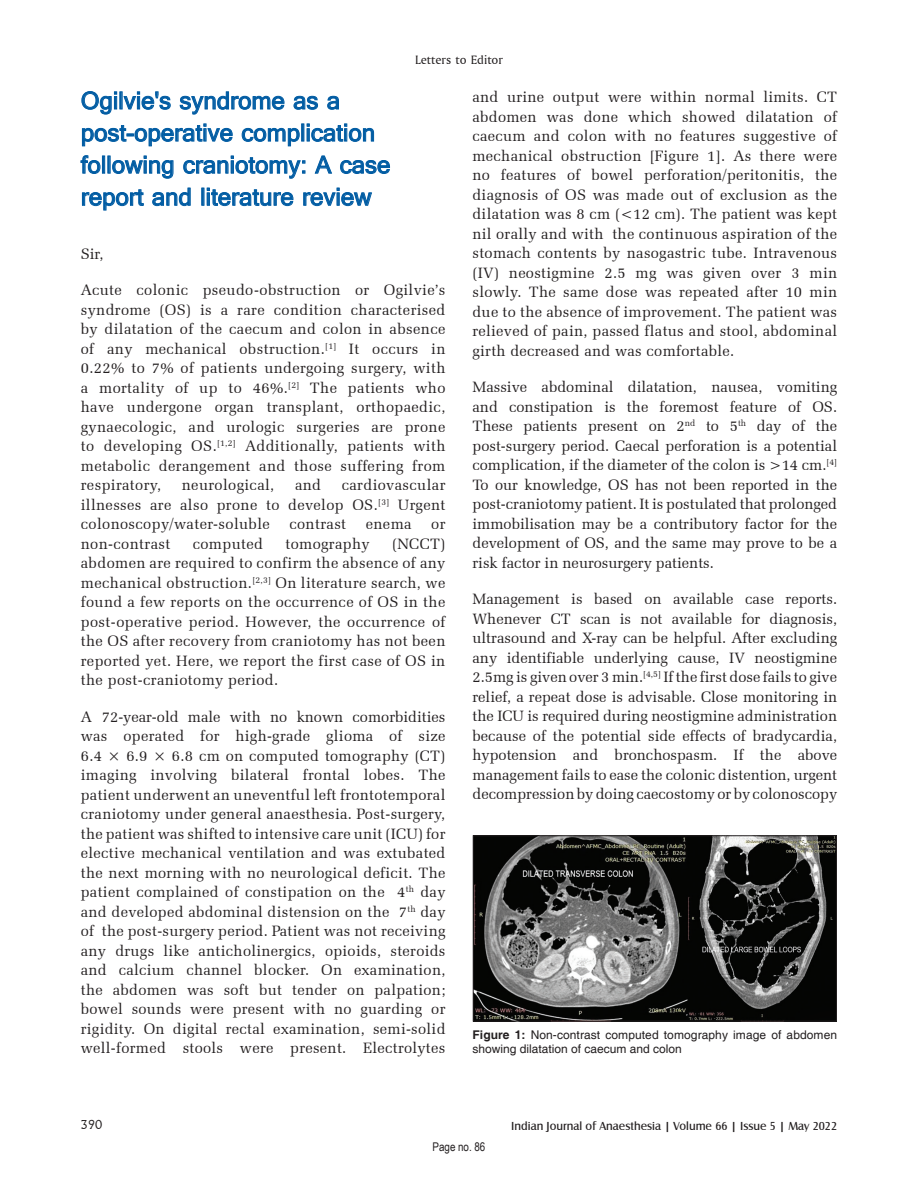
<style>
.page{position:relative;width:918px;height:1188px;background:#fff}
.page>*{position:absolute;margin:0;border:0;box-sizing:border-box;transform-origin:0 0}
.AT{font:24px/32.1px "Microsoft Sans Serif";color:#015ca3}
.TX{font:15px/19.5px "Zapf Elliptical 711 BT";letter-spacing:.025em;color:#231f20;text-align:justify}
.t1{font:12.75px "Amerigo BT Roman A";color:#231f20}
.FGC{font:12px/14.4px "Helvetica";letter-spacing:.005em;color:#231f20}
.t2{font:12px "Castle T";color:#231f20}
.TX-2{font:12px "Arial Narrow";color:#231f20}
.t3{font:300 12px "Flareserif 821 BT";color:#231f20}
.s1{font-weight:700}
</style>
<div class="page">
<svg style="left:81px;top:91px;width:36px;height:24px"></svg>
<svg style="left:123px;top:91px;width:48px;height:19px"></svg>
<svg style="left:179px;top:91px;width:106px;height:24px"></svg>
<svg style="left:293px;top:96px;width:25px;height:14px"></svg>
<svg style="left:327px;top:96px;width:12px;height:14px"></svg>
<svg style="left:82px;top:124px;width:151px;height:23px"></svg>
<svg style="left:241px;top:128px;width:59px;height:19px"></svg>
<div style="left:301px;top:124px;width:3px;height:17px;border:1px solid #015ca3"></div>
<svg style="left:307px;top:124px;width:67px;height:18px"></svg>
<svg style="left:80px;top:155px;width:21px;height:19px"></svg>
<div style="left:102px;top:156px;width:3px;height:18px;border:1px solid #015ca3"></div>
<svg style="left:112px;top:156px;width:62px;height:23px"></svg>
<svg style="left:183px;top:156px;width:122px;height:23px"></svg>
<svg style="left:314px;top:155px;width:18px;height:19px"></svg>
<svg style="left:340px;top:160px;width:50px;height:14px"></svg>
<svg style="left:82px;top:189px;width:62px;height:22px"></svg>
<svg style="left:152px;top:187px;width:39px;height:19px"></svg>
<svg style="left:207px;top:188px;width:87px;height:18px"></svg>
<svg style="left:303px;top:188px;width:69px;height:18px"></svg>
<img style="left:475px;top:838px;width:360px;height:181px">
<div style="left:473px;top:836px;width:364px;height:185px;border:1px solid #231f20"></div>
<p class="t1" style="left:415px;top:52px;width:89px">Letters to Editor</p>
<p class="AT" style="left:81px;top:84px;width:311px">Ogilvie's syndrome as a post‑operative complication following craniotomy: A case report and literature review</p>
<p class="TX" style="left:81px;top:244px;width:24px">Sir,</p>
<p class="TX" style="left:81px;top:280px;width:366px">Acute colonic pseudo‑obstruction or Ogilvie’s syndrome (OS) is a rare condition characterised by dilatation of the caecum and colon in absence of any mechanical obstruction.<sup>[1]</sup> It occurs in 0.22% to 7% of patients undergoing surgery, with a mortality of up to 46%.<sup>[2]</sup> The patients who have undergone organ transplant, orthopaedic, gynaecologic, and urologic surgeries are prone to developing OS.<sup>[1,2]</sup> Additionally, patients with metabolic derangement and those suffering from respiratory,</p>
<p class="TX" style="left:81px;top:475px;width:366px;text-indent:261px">cardiovascular illnesses are also prone to develop OS.<sup>[3]</sup> Urgent colonoscopy/water‑soluble</p>
<p class="TX" style="left:182px;top:475px;width:94px">neurological,</p>
<p class="TX" style="left:295px;top:475px;width:28px">and</p>
<p class="TX" style="left:289px;top:514px;width:58px">contrast</p>
<p class="TX" style="left:366px;top:514px;width:47px">enema</p>
<p class="TX" style="left:431px;top:514px;width:16px">or</p>
<p class="TX" style="left:81px;top:534px;width:91px">non‑contrast</p>
<p class="TX" style="left:193px;top:534px;width:72px">computed</p>
<p class="TX" style="left:285px;top:534px;width:86px">tomography</p>
<p class="TX" style="left:81px;top:534px;width:366px;text-indent:311px">(NCCT) abdomen are required to confirm the absence of any mechanical obstruction.<sup>[2,3]</sup> On literature search, we found a few reports on the occurrence of OS in the post‑operative period. However, the occurrence of the OS after recovery from craniotomy has not been reported yet. Here, we report the first case of OS in the post‑craniotomy period.</p>
<p class="TX" style="left:81px;top:707px;width:366px">A 72‑year‑old male with no known comorbidities was operated for high‑grade glioma of size 6.4 × 6.9 × 6.8 cm on computed tomography (CT) imaging involving bilateral frontal lobes. The patient underwent an uneventful left frontotemporal craniotomy under general anaesthesia. Post‑surgery, the patient was shifted to intensive care unit (ICU) for elective mechanical ventilation and was extubated the next morning with no neurological deficit. The patient complained of constipation on the 4<sup>th</sup> day and developed abdominal distension on the 7<sup>th</sup> day of the post‑surgery period. Patient was not receiving any drugs like anticholinergics, opioids, steroids and calcium channel blocker. On examination, the abdomen was soft but tender on palpation; bowel sounds were present with no guarding or rigidity. On digital rectal examination, semi‑solid well‑formed stools were present. Electrolytes</p>
<p class="TX" style="left:472px;top:87px;width:366px">and urine output were within normal limits. CT abdomen was done which showed dilatation of caecum and colon with no features suggestive of mechanical obstruction [Figure 1]. As there were no features of bowel perforation/peritonitis, the diagnosis of OS was made out of exclusion as the dilatation was 8 cm (&lt;12 cm). The patient was kept nil orally and with the continuous aspiration of the stomach contents by nasogastric tube. Intravenous (IV) neostigmine 2.5 mg was given over 3 min slowly. The same dose was repeated after 10 min due to the absence of improvement. The patient was relieved of pain, passed flatus and stool, abdominal girth decreased and was comfortable.</p>
<p class="TX" style="left:472px;top:377px;width:366px">Massive abdominal dilatation, nausea, vomiting and constipation is the foremost feature of OS.<br>These patients present on 2<sup>nd</sup> to 5<sup>th</sup> day of the post‑surgery period. Caecal perforation is a potential complication, if the diameter of the colon is &gt;14 cm.<sup>[4] </sup>To our knowledge, OS has not been reported in the post‑craniotomy patient. It is postulated that prolonged immobilisation may be a contributory factor for the development of OS, and the same may prove to be a risk factor in neurosurgery patients.</p>
<p class="TX" style="left:472px;top:589px;width:366px">Management is based on available case reports.<br>Whenever CT scan is not available for diagnosis, ultrasound and X‑ray can be helpful. After excluding any identifiable underlying cause, IV neostigmine 2.5mg is given over 3 min.<sup>[4,5]</sup> If the first dose fails to give relief, a repeat dose is advisable. Close monitoring in the ICU is required during neostigmine administration because of the potential side effects of bradycardia, hypotension and bronchospasm. If the above management fails to ease the colonic distention, urgent decompression by doing caecostomy or by colonoscopy</p>
<p class="FGC" style="left:472px;top:1028px;width:366px"><span class="s1">Figure 1:</span> Non-contrast computed tomography image of abdomen showing dilatation of caecum and colon</p>
<p class="t3" style="left:81px;top:1117px;width:23px">390</p>
<p class="t2" style="left:511px;top:1119px;width:327px">Indian Journal of Anaesthesia | Volume 66 | Issue 5 | May 2022</p>
<p class="TX-2" style="left:433px;top:1138px;width:54px">Page no. 86</p>
</div>
